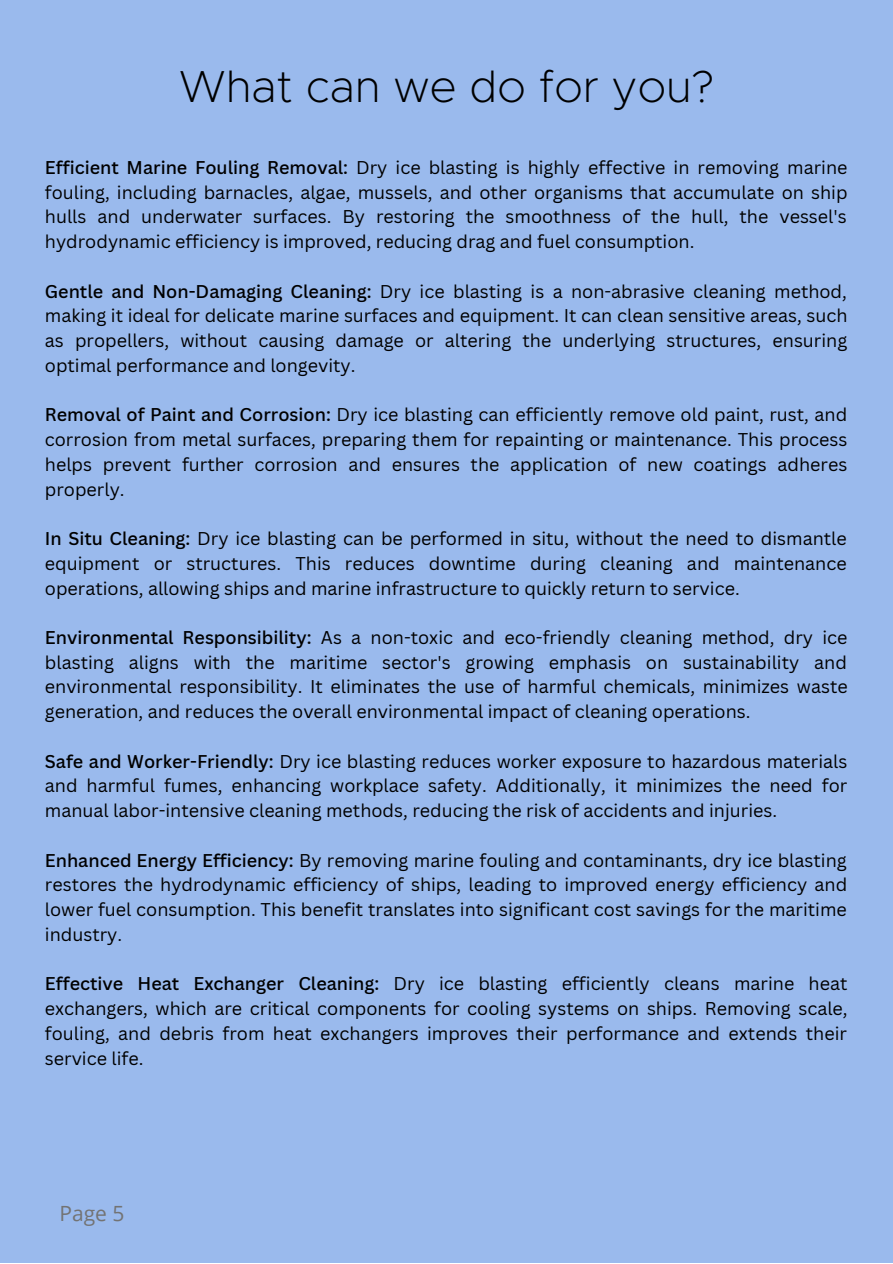
<style>
.page{position:relative;width:893px;height:1264px;background:#fff}
.page>*{position:absolute;margin:0;border:0;box-sizing:border-box;transform-origin:0 0}
.t1{font:200 45px "Metropolis";color:#000}
.t2{font:21px "Open Sans";color:#737373}
.t3{font:18px/24.8px "Canva Sans";color:#000;text-align:justify}
.s1{font-weight:500}
</style>
<div class="page">
<div style="left:0;top:0;width:892px;height:1262px;background:#9abaed"></div>
<p class="t1" style="left:179px;top:66px;width:536px">What can we do for you?</p>
<p class="t3" style="left:45px;top:154px;width:804px"><span class="s1">Efficient Marine Fouling Removal:</span> Dry ice blasting is highly effective in removing marine fouling, including barnacles, algae, mussels, and other organisms that accumulate on ship hulls and underwater surfaces. By restoring the smoothness of the hull, the vessel's hydrodynamic efficiency is improved, reducing drag and fuel consumption.</p>
<p class="t3" style="left:45px;top:278px;width:804px"><span class="s1">Gentle and Non-Damaging Cleaning:</span> Dry ice blasting is a non-abrasive cleaning method, making it ideal for delicate marine surfaces and equipment. It can clean sensitive areas, such as propellers, without causing damage or altering the underlying structures, ensuring optimal performance and longevity.</p>
<p class="t3" style="left:45px;top:402px;width:804px"><span class="s1">Removal of Paint and Corrosion:</span> Dry ice blasting can efficiently remove old paint, rust, and corrosion from metal surfaces, preparing them for repainting or maintenance. This process helps prevent further corrosion and ensures the application of new coatings adheres properly.</p>
<p class="t3" style="left:45px;top:525px;width:803px"><span class="s1">In Situ Cleaning:</span> Dry ice blasting can be performed in situ, without the need to dismantle equipment or structures. This reduces downtime during cleaning and maintenance operations, allowing ships and marine infrastructure to quickly return to service.</p>
<p class="t3" style="left:45px;top:624px;width:804px"><span class="s1">Environmental Responsibility:</span> As a non-toxic and eco-friendly cleaning method, dry ice blasting aligns with the maritime sector's growing emphasis on sustainability and environmental responsibility. It eliminates the use of harmful chemicals, minimizes waste generation, and reduces the overall environmental impact of cleaning operations.</p>
<p class="t3" style="left:45px;top:748px;width:804px"><span class="s1">Safe and Worker-Friendly:</span> Dry ice blasting reduces worker exposure to hazardous materials and harmful fumes, enhancing workplace safety. Additionally, it minimizes the need for manual labor-intensive cleaning methods, reducing the risk of accidents and injuries.</p>
<p class="t3" style="left:45px;top:847px;width:803px"><span class="s1">Enhanced Energy Efficiency:</span> By removing marine fouling and contaminants, dry ice blasting restores the hydrodynamic efficiency of ships, leading to improved energy efficiency and lower fuel consumption. This benefit translates into significant cost savings for the maritime industry.</p>
<p class="t3" style="left:45px;top:971px;width:804px"><span class="s1">Effective Heat Exchanger Cleaning:</span> Dry ice blasting efficiently cleans marine heat exchangers, which are critical components for cooling systems on ships. Removing scale, fouling, and debris from heat exchangers improves their performance and extends their service life.</p>
<p class="t2" style="left:59px;top:1197px;width:66px">Page 5</p>
</div>
